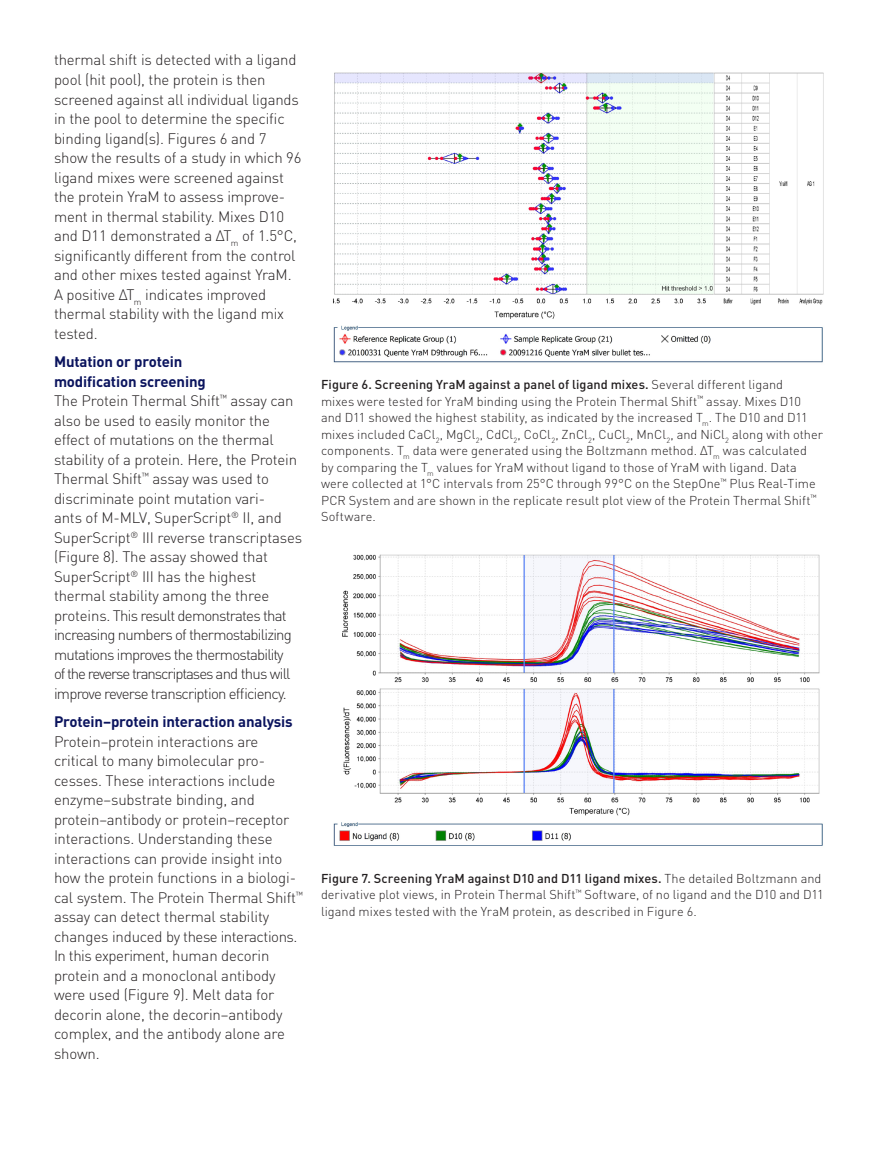
<style>
.page{position:relative;width:891px;height:1175px;background:#fff}
.page>*{position:absolute;margin:0;border:0;box-sizing:border-box;transform-origin:0 0}
.Body_Copy{font:300 15px/19.5px "DIN Pro";letter-spacing:-.01em;color:#231f20}
.Subhead_A{font:700 15px/19.5px "DIN Pro";letter-spacing:-.01em;color:#0b145e}
.Figure_Caption{font:300 12.75px/16.5px "DIN Pro";letter-spacing:.005em;color:#231f20}
.s1{font-weight:500}
</style>
<div class="page">
<img style="left:333px;top:72px;width:491px;height:291px">
<img style="left:333px;top:554px;width:490px;height:292px">
<p class="Body_Copy" style="left:54px;top:50px;width:249px">thermal shift is detected with a ligand pool (hit pool), the protein is then screened against all individual ligands in the pool to determine the specific binding ligand(s). Figures 6 and 7 show the results of a study in which 96 ligand mixes were screened against the protein YraM to assess improve&shy;ment in thermal stability. Mixes D10 and D11 demonstrated a ΔT<sub>m</sub> of 1.5°C, significantly different from the control and other mixes tested against YraM.<br>A positive ΔT<sub>m</sub> indicates improved thermal stability with the ligand mix tested.</p>
<p class="Subhead_A" style="left:54px;top:351px;width:153px">Mutation or protein modification screening</p>
<p class="Body_Copy" style="left:54px;top:390px;width:250px">The Protein Thermal Shift<sup>™</sup> assay can also be used to easily monitor the effect of mutations on the thermal stability of a protein. Here, the Protein Thermal Shift<sup>™</sup> assay was used to discriminate point mutation vari-<br>ants of M-MLV, SuperScript<sup>®</sup> II, and SuperScript<sup>®</sup> III reverse transcriptases (Figure 8). The assay showed that SuperScript<sup>®</sup> III has the highest thermal stability among the three proteins. This result demonstrates that increasing numbers of thermostabilizing mutations improves the thermostability<br>of the reverse transcriptases and thus will improve reverse transcription efficiency.</p>
<p class="Subhead_A" style="left:54px;top:711px;width:240px">Protein–protein interaction analysis</p>
<p class="Body_Copy" style="left:54px;top:731px;width:251px">Protein–protein interactions are critical to many bimolecular pro&shy;cesses. These interactions include enzyme–substrate binding, and protein–antibody or protein–receptor interactions. Understanding these interactions can provide insight into how the protein functions in a biologi&shy;cal system. The Protein Thermal Shift<sup>™ </sup>assay can detect thermal stability changes induced by these interactions.<br>In this experiment, human decorin protein and a monoclonal antibody were used (Figure 9). Melt data for decorin alone, the decorin–antibody complex, and the antibody alone are shown.</p>
<p class="Figure_Caption" style="left:321px;top:376px;width:504px"><span class="s1">Figure 6. Screening YraM against a panel of ligand mixes.</span> Several different ligand<br>mixes were tested for YraM binding using the Protein Thermal Shift<sup>™</sup> assay. Mixes D10 and D11 showed the highest stability, as indicated by the increased T<sub>m</sub>. The D10 and D11 mixes included CaCl<sub>2</sub>, MgCl<sub>2</sub>, CdCl<sub>2</sub>, CoCl<sub>2</sub>, ZnCl<sub>2</sub>, CuCl<sub>2</sub>, MnCl<sub>2</sub>, and NiCl<sub>2</sub> along with other components. T<sub>m</sub> data were generated using the Boltzmann method. ΔT<sub>m</sub> was calculated<br>by comparing the T<sub>m</sub> values for YraM without ligand to those of YraM with ligand. Data were collected at 1°C intervals from 25°C through 99°C on the StepOne<sup>™</sup> Plus Real-Time PCR System and are shown in the replicate result plot view of the Protein Thermal Shift<sup>™ </sup>Software.</p>
<p class="Figure_Caption" style="left:321px;top:869px;width:504px"><span class="s1">Figure 7. Screening YraM against D10 and D11 ligand mixes.</span> The detailed Boltzmann and derivative plot views, in Protein Thermal Shift<sup>™</sup> Software, of no ligand and the D10 and D11 ligand mixes tested with the YraM protein, as described in Figure 6.</p>
</div>
